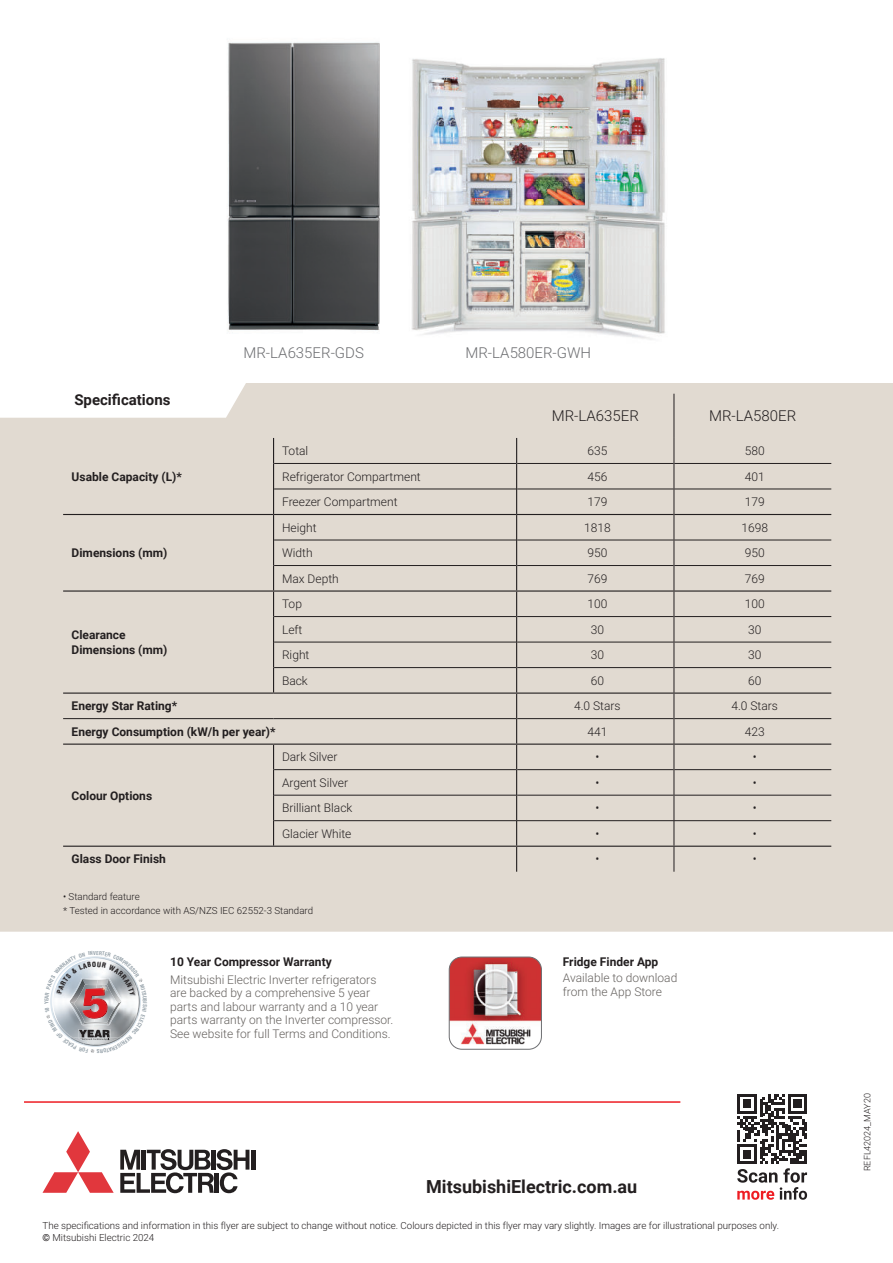
<style>
.page{position:relative;width:893px;height:1263px;background:#fff}
.page>*{position:absolute;margin:0;border:0;box-sizing:border-box;transform-origin:0 0}
.t1{font:700 18px "Roboto";color:#231f20}
.t2{font:300 15px "Roboto";color:#6d6e71}
.t3{font:300 15px "Roboto";color:#231f20}
.t4{font:700 15px "Roboto";color:#231f20}
.t5{font:300 12px "Roboto";color:#231f20}
.t6{font:300 12px/13.5px "Roboto";color:#65615e}
.t7{font:700 12px/14.4px "Roboto";color:#231f20}
.t8{font:300 9.75px/13.5px "Roboto";color:#231f20}
.t9{font:300 9px "Roboto";color:#231f20}
.s1{font-weight:700}
</style>
<div class="page">
<img style="left:411px;top:58px;width:254px;height:282px">
<img style="left:227px;top:42px;width:153px;height:289px">
<div style="left:0;top:383px;width:893px;height:549px;background:#e1dad1"></div>
<hr style="left:274px;top:463px;width:242px;height:1px;background:#231f20">
<hr style="left:517px;top:463px;width:157px;height:1px;background:#231f20">
<hr style="left:674px;top:463px;width:157px;height:1px;background:#231f20">
<hr style="left:274px;top:489px;width:242px;height:1px;background:#231f20">
<hr style="left:517px;top:489px;width:157px;height:1px;background:#231f20">
<hr style="left:674px;top:489px;width:157px;height:1px;background:#231f20">
<hr style="left:274px;top:540px;width:242px;height:1px;background:#231f20">
<hr style="left:517px;top:540px;width:157px;height:1px;background:#231f20">
<hr style="left:674px;top:540px;width:157px;height:1px;background:#231f20">
<hr style="left:274px;top:565px;width:242px;height:1px;background:#231f20">
<hr style="left:517px;top:565px;width:157px;height:1px;background:#231f20">
<hr style="left:674px;top:565px;width:157px;height:1px;background:#231f20">
<hr style="left:274px;top:616px;width:242px;height:1px;background:#231f20">
<hr style="left:517px;top:616px;width:157px;height:1px;background:#231f20">
<hr style="left:674px;top:616px;width:157px;height:1px;background:#231f20">
<hr style="left:274px;top:642px;width:242px;height:1px;background:#231f20">
<hr style="left:517px;top:642px;width:157px;height:1px;background:#231f20">
<hr style="left:674px;top:642px;width:157px;height:1px;background:#231f20">
<hr style="left:274px;top:667px;width:242px;height:1px;background:#231f20">
<hr style="left:517px;top:667px;width:157px;height:1px;background:#231f20">
<hr style="left:674px;top:667px;width:157px;height:1px;background:#231f20">
<hr style="left:63px;top:718px;width:211px;height:1px;background:#231f20">
<hr style="left:274px;top:718px;width:242px;height:1px;background:#231f20">
<hr style="left:517px;top:718px;width:157px;height:1px;background:#231f20">
<hr style="left:674px;top:718px;width:157px;height:1px;background:#231f20">
<hr style="left:274px;top:769px;width:242px;height:1px;background:#231f20">
<hr style="left:517px;top:769px;width:157px;height:1px;background:#231f20">
<hr style="left:674px;top:769px;width:157px;height:1px;background:#231f20">
<hr style="left:274px;top:795px;width:242px;height:1px;background:#231f20">
<hr style="left:517px;top:795px;width:157px;height:1px;background:#231f20">
<hr style="left:674px;top:795px;width:157px;height:1px;background:#231f20">
<svg style="left:273px;top:438px;width:1px;height:254px"></svg>
<svg style="left:273px;top:745px;width:1px;height:101px"></svg>
<svg style="left:516px;top:438px;width:1px;height:434px"></svg>
<hr style="left:63px;top:514px;width:211px;height:1px;background:#231f20">
<hr style="left:274px;top:514px;width:243px;height:1px;background:#231f20">
<hr style="left:517px;top:514px;width:157px;height:1px;background:#231f20">
<hr style="left:674px;top:514px;width:157px;height:1px;background:#231f20">
<hr style="left:63px;top:590px;width:211px;height:2px;background:#231f20">
<hr style="left:63px;top:692px;width:211px;height:2px;background:#231f20">
<hr style="left:274px;top:590px;width:243px;height:2px;background:#231f20">
<hr style="left:517px;top:590px;width:157px;height:2px;background:#231f20">
<hr style="left:674px;top:590px;width:157px;height:2px;background:#231f20">
<hr style="left:274px;top:692px;width:243px;height:2px;background:#231f20">
<hr style="left:517px;top:692px;width:157px;height:2px;background:#231f20">
<hr style="left:674px;top:692px;width:157px;height:2px;background:#231f20">
<hr style="left:63px;top:743px;width:211px;height:2px;background:#231f20">
<hr style="left:274px;top:743px;width:243px;height:2px;background:#231f20">
<hr style="left:517px;top:743px;width:157px;height:2px;background:#231f20">
<hr style="left:674px;top:743px;width:157px;height:2px;background:#231f20">
<hr style="left:674px;top:394px;width:1px;height:44px;background:#231f20">
<svg style="left:674px;top:438px;width:1px;height:434px"></svg>
<hr style="left:274px;top:820px;width:243px;height:1px;background:#231f20">
<hr style="left:517px;top:820px;width:157px;height:1px;background:#231f20">
<hr style="left:674px;top:820px;width:157px;height:1px;background:#231f20">
<hr style="left:63px;top:846px;width:210px;height:1px;background:#231f20">
<hr style="left:273px;top:846px;width:244px;height:1px;background:#231f20">
<hr style="left:517px;top:846px;width:157px;height:1px;background:#231f20">
<hr style="left:674px;top:846px;width:157px;height:1px;background:#231f20">
<svg style="left:0;top:383px;width:247px;height:35px"></svg>
<hr style="left:24px;top:1101px;width:656px;height:2px;background:#ee1d23">
<svg style="left:43px;top:1131px;width:71px;height:62px"></svg>
<hr style="left:251px;top:1150px;width:4px;height:19px;background:#231f20">
<svg style="left:120px;top:1149px;width:129px;height:44px"></svg>
<svg style="left:737px;top:1094px;width:70px;height:106px"></svg>
<img style="left:449px;top:957px;width:92px;height:92px">
<div style="left:449px;top:957px;width:93px;height:92px;border:1px solid #6d6e71;border-radius:13px"></div>
<svg style="left:46px;top:956px;width:97px;height:97px"></svg>
<h2 class="t4" style="left:74px;top:389px;width:98px">Specifications</h2>
<p class="t7" style="left:72px;top:469px;width:112px">Usable Capacity (L)*</p>
<p class="t7" style="left:72px;top:545px;width:97px">Dimensions (mm)</p>
<p class="t7" style="left:72px;top:629px;width:97px">Clearance<br>Dimensions (mm)</p>
<h2 class="t2" style="left:243px;top:346px;width:122px">MR-LA635ER-GDS</h2>
<h2 class="t2" style="left:465px;top:346px;width:127px">MR-LA580ER-GWH</h2>
<h2 class="t3" style="left:552px;top:409px;width:89px">MR-LA635ER</h2>
<h2 class="t3" style="left:709px;top:409px;width:89px">MR-LA580ER</h2>
<p class="t5" style="left:282px;top:446px;width:28px">Total</p>
<p class="t5" style="left:587px;top:446px;width:21px">635</p>
<p class="t5" style="left:745px;top:446px;width:21px">580</p>
<p class="t5" style="left:282px;top:471px;width:140px">Refrigerator Compartment</p>
<p class="t5" style="left:587px;top:471px;width:21px">456</p>
<p class="t5" style="left:745px;top:471px;width:21px">401</p>
<p class="t5" style="left:282px;top:497px;width:117px">Freezer Compartment</p>
<p class="t5" style="left:587px;top:497px;width:21px">179</p>
<p class="t5" style="left:745px;top:497px;width:21px">179</p>
<p class="t5" style="left:282px;top:522px;width:36px">Height</p>
<p class="t5" style="left:584px;top:522px;width:28px">1818</p>
<p class="t5" style="left:741px;top:522px;width:28px">1698</p>
<p class="t5" style="left:282px;top:548px;width:32px">Width</p>
<p class="t5" style="left:587px;top:548px;width:21px">950</p>
<p class="t5" style="left:745px;top:548px;width:21px">950</p>
<p class="t5" style="left:282px;top:573px;width:58px">Max Depth</p>
<p class="t5" style="left:587px;top:573px;width:21px">769</p>
<p class="t5" style="left:745px;top:573px;width:21px">769</p>
<p class="t5" style="left:282px;top:599px;width:21px">Top</p>
<p class="t5" style="left:587px;top:599px;width:21px">100</p>
<p class="t5" style="left:745px;top:599px;width:21px">100</p>
<p class="t5" style="left:282px;top:624px;width:22px">Left</p>
<p class="t5" style="left:591px;top:624px;width:15px">30</p>
<p class="t5" style="left:748px;top:624px;width:15px">30</p>
<p class="t5" style="left:282px;top:650px;width:29px">Right</p>
<p class="t5" style="left:591px;top:650px;width:15px">30</p>
<p class="t5" style="left:748px;top:650px;width:15px">30</p>
<p class="t5" style="left:282px;top:675px;width:27px">Back</p>
<p class="t5" style="left:591px;top:675px;width:15px">60</p>
<p class="t5" style="left:748px;top:675px;width:15px">60</p>
<p class="t7" style="left:72px;top:698px;width:107px">Energy Star Rating*</p>
<p class="t5" style="left:574px;top:701px;width:48px">4.0 Stars</p>
<p class="t5" style="left:731px;top:701px;width:48px">4.0 Stars</p>
<p class="t7" style="left:72px;top:724px;width:206px">Energy Consumption (kW/h per year)*</p>
<p class="t5" style="left:587px;top:726px;width:21px">441</p>
<p class="t5" style="left:745px;top:726px;width:21px">423</p>
<p class="t7" style="left:72px;top:789px;width:82px">Colour Options</p>
<p class="t5" style="left:282px;top:752px;width:57px">Dark Silver</p>
<p class="t5" style="left:595px;top:752px;width:5px">ï</p>
<p class="t5" style="left:753px;top:752px;width:5px">ï</p>
<p class="t5" style="left:282px;top:777px;width:68px">Argent Silver</p>
<p class="t5" style="left:595px;top:777px;width:5px">ï</p>
<p class="t5" style="left:753px;top:777px;width:5px">ï</p>
<p class="t5" style="left:282px;top:803px;width:72px">Brilliant Black</p>
<p class="t5" style="left:595px;top:803px;width:5px">ï</p>
<p class="t5" style="left:753px;top:803px;width:5px">ï</p>
<p class="t5" style="left:282px;top:828px;width:71px">Glacier White</p>
<p class="t5" style="left:595px;top:828px;width:5px">ï</p>
<p class="t5" style="left:753px;top:828px;width:5px">ï</p>
<p class="t7" style="left:72px;top:853px;width:96px">Glass Door Finish</p>
<p class="t5" style="left:595px;top:854px;width:5px">ï</p>
<p class="t5" style="left:753px;top:854px;width:5px">ï</p>
<p class="t8" style="left:63px;top:891px;width:252px">ï Standard feature<br>* Tested in accordance with AS/NZS IEC 62552-3 Standard</p>
<p class="t7" style="left:170px;top:954px;width:163px">10 Year Compressor Warranty</p>
<p class="t6" style="left:170px;top:974px;width:225px">Mitsubishi Electric Inverter refrigerators are backed by a comprehensive 5 year parts and labour warranty and a 10 year parts warranty on the Inverter compressor.<br>See website for full Terms and Conditions.</p>
<p class="t7" style="left:563px;top:955px;width:97px">Fridge Finder App</p>
<p class="t6" style="left:563px;top:972px;width:116px">Available to download from the App Store</p>
<h1 class="t1" style="left:426px;top:1179px;width:213px">MitsubishiElectric.com.au</h1>
<p class="t8" style="left:43px;top:1219px;width:738px;line-height:12px">The specifications and information in this flyer are subject to change without notice. Colours depicted in this flyer may vary slightly. Images are for illustrational purposes only. <span class="s1">©</span> Mitsubishi Electric 2024</p>
<p class="t9" style="left:863px;top:1171px;width:79px;rotate:-90deg">REFL42024_MAY20</p>
</div>
